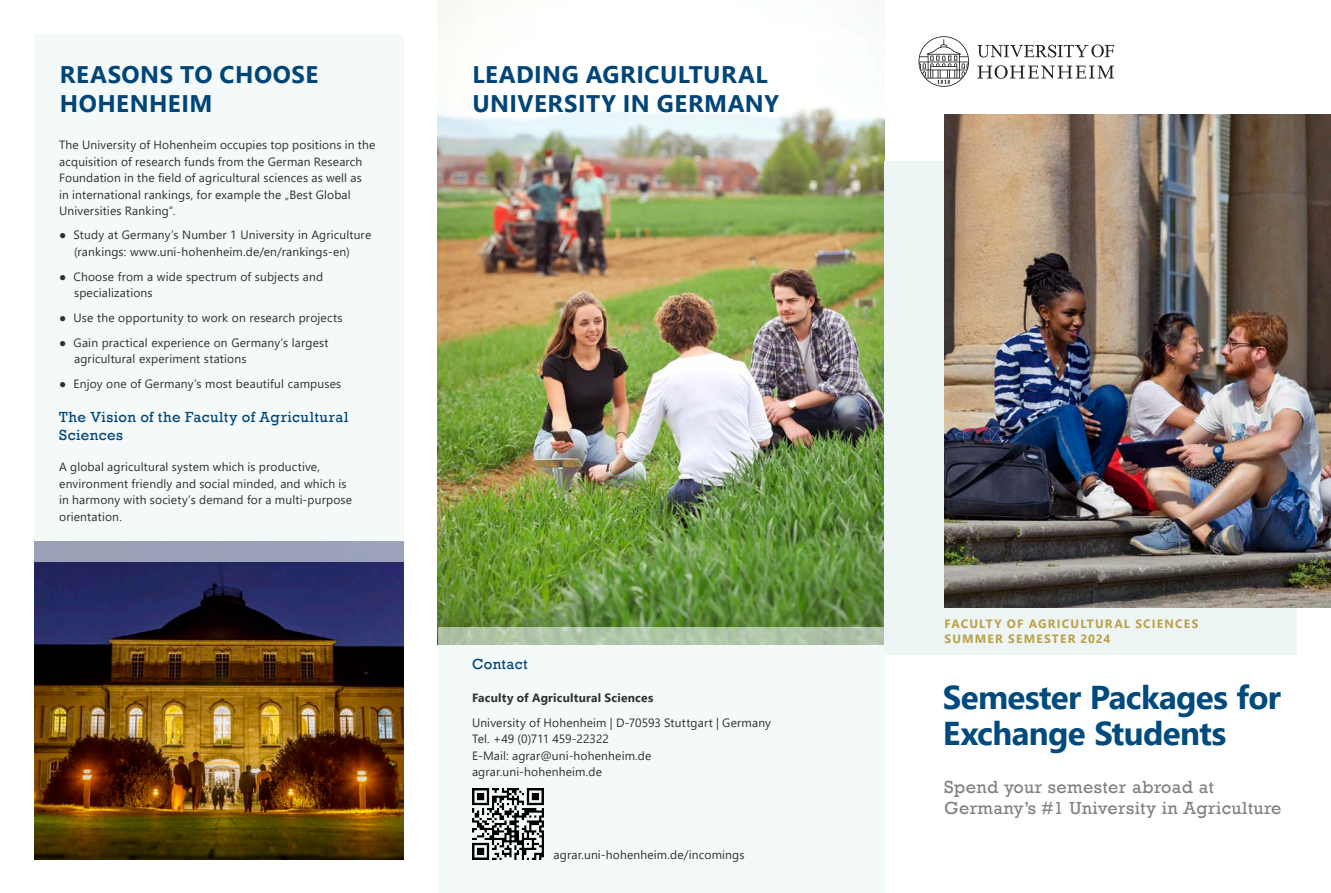
<style>
.page{position:relative;width:1331px;height:893px;background:#fff}
.page>*{position:absolute;margin:0;border:0;box-sizing:border-box;transform-origin:0 0}
.Titel_Headline{font:700 33px/36px "Segoe UI";letter-spacing:-.02em;color:#004a7d}
.Headline_2{font:700 24px/28.5px "Segoe UI";letter-spacing:.02em;color:#004578}
.Titel_Subhead{font:18px/21.6px "Rockwell";letter-spacing:.02em;color:#808285}
.Zwischenhead{font:15px/18px "Rockwell";letter-spacing:.03em;color:#004578}
.Copy{font:12px/16.5px "Segoe UI";letter-spacing:.015em;color:#312f30}
.Zwischenhead-2{font:12px/16.5px "Segoe UI";letter-spacing:.015em;color:#312f30}
.Adresse{font:12px/16.5px "Segoe UI";letter-spacing:.015em;color:#312f30}
.Overline{font:700 12px/15px "Segoe UI";letter-spacing:.095em;color:#bca147}
.Copy_bold{font:700 12px "Segoe UI";letter-spacing:.015em;color:#312f30}
</style>
<div class="page">
<img style="left:438px;top:0;width:446px;height:628px">
<div style="left:884px;top:162px;width:413px;height:493px;background:#edf5f5"></div>
<img style="left:944px;top:115px;width:387px;height:493px">
<img style="left:35px;top:562px;width:368px;height:297px">
<div style="left:34px;top:34px;width:370px;height:528px;background:#f4f9f9"></div>
<div style="left:438px;top:628px;width:446px;height:265px;background:#f4f9f9"></div>
<img style="left:467px;top:785px;width:80px;height:79px">
<svg style="left:918px;top:36px;width:196px;height:51px"></svg>
<p class="Headline_2" style="left:60px;top:59px;width:260px">REASONS TO CHOOSE<br>HOHENHEIM</p>
<p class="Copy" style="left:59px;top:136px;width:318px">The University of Hohenheim occupies top positions in the acquisition of research funds from the German Research Foundation in the field of agricultural sciences as well as<br>in international rankings, for example the „Best Global Universities Ranking“.</p>
<p class="Copy" style="left:59px;top:226px;width:314px;text-align:center">● Study at Germany’s Number 1 University in Agriculture (rankings: www.uni-hohenheim.de/en/rankings-en)</p>
<p class="Copy" style="left:74px;top:267px;width:251px;text-indent:-15px">● Choose from a wide spectrum of subjects and specializations</p>
<p class="Copy" style="left:59px;top:308px;width:285px">● Use the opportunity to work on research projects</p>
<p class="Copy" style="left:74px;top:333px;width:256px;text-indent:-15px">● Gain practical experience on Germany’s largest agricultural experiment stations</p>
<p class="Copy" style="left:59px;top:374px;width:284px">● Enjoy one of Germany’s most beautiful campuses</p>
<p class="Zwischenhead" style="left:59px;top:408px;width:291px">The Vision of the Faculty of Agricultural<br>Sciences</p>
<p class="Zwischenhead-2" style="left:59px;top:457px;width:294px">A global agricultural system which is productive, environment friendly and social minded, and which is in harmony with society’s demand for a multi-purpose orientation.</p>
<p class="Headline_2" style="left:472px;top:59px;width:308px">LEADING AGRICULTURAL<br>UNIVERSITY IN GERMANY</p>
<p class="Zwischenhead" style="left:472px;top:655px;width:57px">Contact</p>
<p class="Copy_bold" style="left:472px;top:686px;width:183px">Faculty of Agricultural Sciences</p>
<p class="Adresse" style="left:472px;top:713px;width:301px">University of Hohenheim | D-70593 Stuttgart | Germany</p>
<p class="Adresse" style="left:472px;top:730px;width:181px">Tel. +49 (0)711 459-22322<br>E-Mail: agrar@uni-hohenheim.de</p>
<p class="Adresse" style="left:472px;top:763px;width:132px">agrar.uni-hohenheim.de</p>
<p class="Copy" style="left:554px;top:845px;width:192px">agrar.uni-hohenheim.de/incomings</p>
<p class="Overline" style="left:944px;top:616px;width:255px">FACULTY OF AGRICULTURAL SCIENCES<br>SUMMER SEMESTER 2024</p>
<p class="Titel_Headline" style="left:943px;top:676px;width:340px">Semester Packages for<br>Exchange Students</p>
<p class="Titel_Subhead" style="left:944px;top:776px;width:339px">Spend your semester abroad at<br>Germany’s #1 University in Agriculture</p>
</div>
